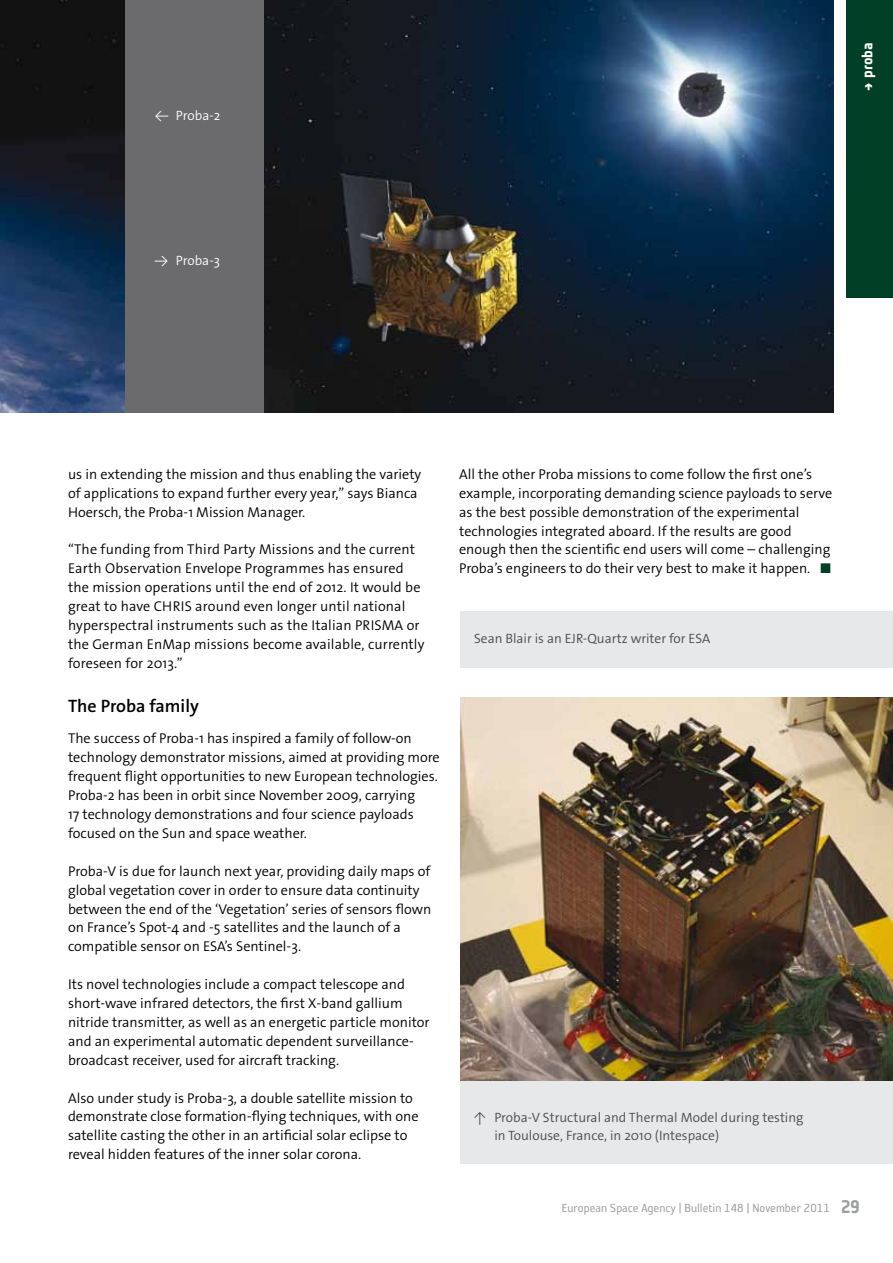
<style>
.page{position:relative;width:893px;height:1263px;background:#fff}
.page>*{position:absolute;margin:0;border:0;box-sizing:border-box;transform-origin:0 0}
.t1{font:600 18px "The Sans Os F";color:#000}
.t2{font:15px "Notes Style Bold Updated Tf";color:#fff}
.t3{font:300 14.25px/18.9px "The Sans Os F";color:#000}
.t4{font:300 13.5px/18.9px "The Sans Os F";color:#4b4b4d}
.t5{font:13.5px "Reykjavik One OT A Gauge";color:#9c9e9f}
.t6{font:300 13.5px "The Sans Os F";letter-spacing:-.005em;color:#fff}
.s1{font-family:"Notes Esa";font-weight:700}
.s2{color:#014026}
.s3{font-family:"Notes Esa";font-weight:700;font-size:18px}
</style>
<div class="page">
<div style="left:846px;top:0;width:47px;height:298px;background:#014026"></div>
<div style="left:122px;top:0;width:144px;height:413px;background:#6b6b6d"></div>
<img style="left:0;top:0;width:125px;height:413px">
<img style="left:264px;top:0;width:569px;height:413px">
<img style="left:460px;top:697px;width:433px;height:384px">
<div style="left:460px;top:1081px;width:433px;height:83px;background:#e7e8e9"></div>
<div style="left:460px;top:612px;width:433px;height:56px;background:#e7e8e9"></div>
<p class="t6" style="left:155px;top:106px;width:67px">← Proba-2</p>
<p class="t6" style="left:155px;top:251px;width:67px">→ Proba-3</p>
<p class="t2" style="left:858px;top:91px;width:50px;rotate:-90deg"><span class="s1">→</span> proba</p>
<p class="t3" style="left:68px;top:465px;width:355px">us in extending the mission and thus enabling the variety of applications to expand further every year,” says Bianca<br>Hoersch, the Proba-1 Mission Manager.</p>
<p class="t3" style="left:68px;top:540px;width:358px">“The funding from Third Party Missions and the current Earth Observation Envelope Programmes has ensured the mission operations until the end of 2012. It would be great to have CHRIS around even longer until national hyperspectral instruments such as the Italian PRISMA or the German EnMap missions become available, currently foreseen for 2013.”</p>
<p class="t1" style="left:68px;top:694px;width:132px">The Proba family</p>
<p class="t3" style="left:68px;top:729px;width:373px">The success of Proba-1 has inspired a family of follow-on technology demonstrator missions, aimed at providing more frequent flight opportunities to new European technologies.<br>Proba-2 has been in orbit since November 2009, carrying<br>17 technology demonstrations and four science payloads focused on the Sun and space weather.</p>
<p class="t3" style="left:68px;top:862px;width:365px">Proba-V is due for launch next year, providing daily maps of global vegetation cover in order to ensure data continuity between the end of the ‘Vegetation’ series of sensors flown on France’s Spot-4 and -5 satellites and the launch of a compatible sensor on ESA’s Sentinel-3.</p>
<p class="t3" style="left:68px;top:975px;width:363px">Its novel technologies include a compact telescope and short-wave infrared detectors, the first X-band gallium nitride transmitter, as well as an energetic particle monitor and an experimental automatic dependent surveillance&shy;broadcast receiver, used for aircraft tracking.</p>
<p class="t3" style="left:68px;top:1088px;width:352px">Also under study is Proba-3, a double satellite mission to demonstrate close formation-flying techniques, with one satellite casting the other in an artificial solar eclipse to reveal hidden features of the inner solar corona.</p>
<p class="t3" style="left:459px;top:465px;width:375px">All the other Proba missions to come follow the first one’s example, incorporating demanding science payloads to serve as the best possible demonstration of the experimental technologies integrated aboard. If the results are good enough then the scientific end users will come – challenging Proba’s engineers to do their very best to make it happen. <span class="s2">■</span></p>
<p class="t4" style="left:474px;top:629px;width:238px">Sean Blair is an EJR-Quartz writer for ESA</p>
<p class="t4" style="left:494px;top:1107px;width:311px;text-indent:-21px">↑ Proba-V Structural and Thermal Model during testing in Toulouse, France, in 2010 (Intespace)</p>
<p class="t5" style="left:562px;top:1201px;width:299px">European Space Agency | Bulletin 148 | November 2011 <span class="s3">29</span></p>
</div>
